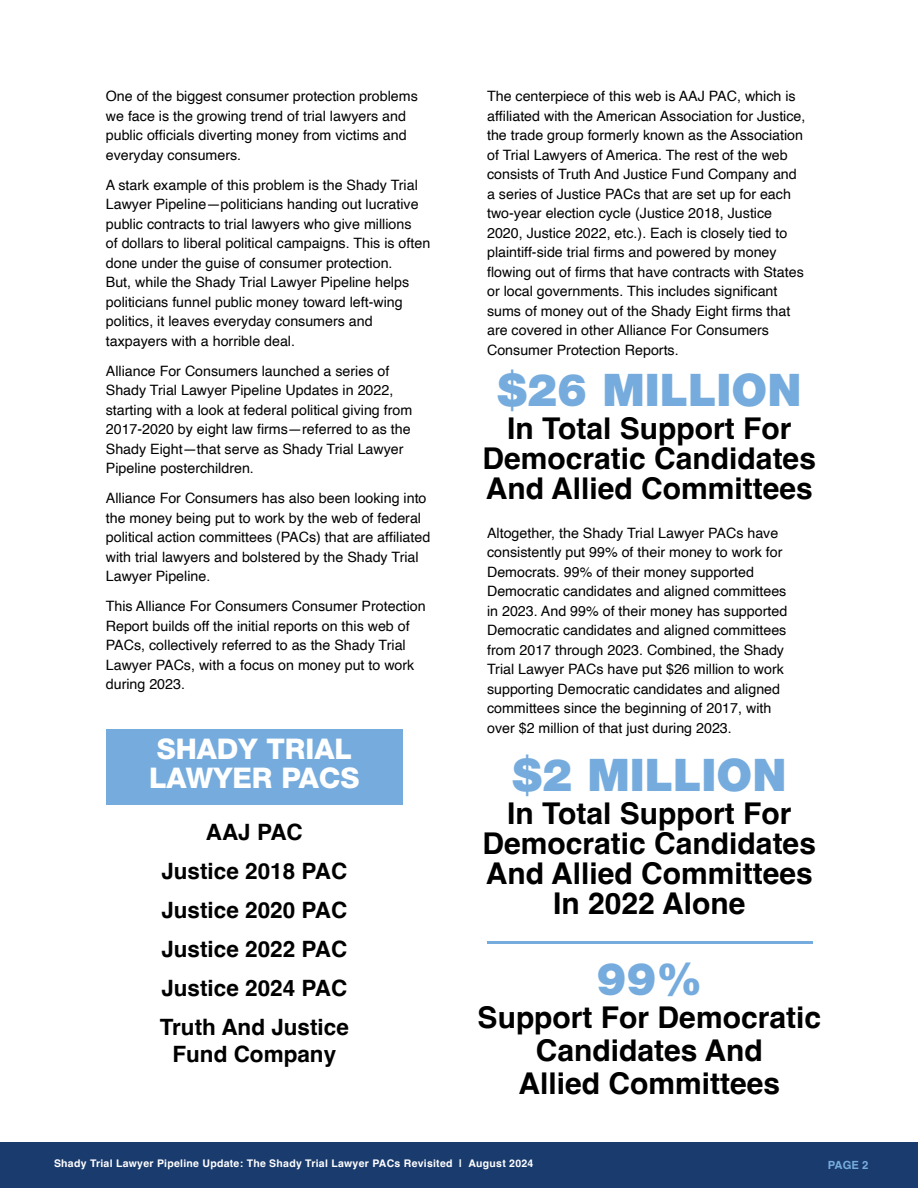
<style>
.page{position:relative;width:918px;height:1188px;background:#fff}
.page>*{position:absolute;margin:0;border:0;box-sizing:border-box;transform-origin:0 0}
.t1{font:900 45px "Helvetica Neue LT Pro";color:#76acdd}
.t2{font:700 30px/30px "Helvetica";color:#000;text-align:center}
.t3{font:800 28.5px/28.5px "Helvetica Neue LT Pro";color:#fff}
.t4{font:700 22.5px/39px "Helvetica";color:#000;text-align:center}
.t5{font:14.25px/19.5px "Helvetica";color:#000}
.t6{font:700 11.25px "Helvetica";color:#76acdd}
.t7{font:700 10.5px "Helvetica";letter-spacing:.025em;color:#fff}
</style>
<div class="page">
<div style="left:106px;top:729px;width:297px;height:76px;background:#76acdd"></div>
<hr style="left:487px;top:942px;width:325px;height:2px;background:#76acdd">
<div style="left:0;top:1143px;width:918px;height:45px;background:#1a3b6e"></div>
<p class="t5" style="left:106px;top:87px;width:314px">One of the biggest consumer protection problems we face is the growing trend of trial lawyers and public officials diverting money from victims and everyday consumers.</p>
<p class="t5" style="left:106px;top:175px;width:326px">A stark example of this problem is the Shady Trial Lawyer Pipeline—politicians handing out lucrative public contracts to trial lawyers who give millions<br>of dollars to liberal political campaigns. This is often done under the guise of consumer protection.<br>But, while the Shady Trial Lawyer Pipeline helps politicians funnel public money toward left-wing politics, it leaves everyday consumers and taxpayers with a horrible deal.</p>
<p class="t5" style="left:106px;top:361px;width:308px">Alliance For Consumers launched a series of Shady Trial Lawyer Pipeline Updates in 2022, starting with a look at federal political giving from 2017-2020 by eight law firms—referred to as the Shady Eight—that serve as Shady Trial Lawyer Pipeline posterchildren.</p>
<p class="t5" style="left:106px;top:489px;width:326px">Alliance For Consumers has also been looking into the money being put to work by the web of federal political action committees (PACs) that are affiliated with trial lawyers and bolstered by the Shady Trial Lawyer Pipeline.</p>
<p class="t5" style="left:106px;top:597px;width:321px">This Alliance For Consumers Consumer Protection Report builds off the initial reports on this web of PACs, collectively referred to as the Shady Trial Lawyer PACs, with a focus on money put to work during 2023.</p>
<h3 class="t3" style="left:149px;top:735px;width:212px">SHADY TRIAL<br>LAWYER PACS</h3>
<h3 class="t4" style="left:160px;top:815px;width:191px">AAJ PAC<br>Justice 2018 PAC<br>Justice 2020 PAC<br>Justice 2022 PAC<br>Justice 2024 PAC<br>Truth And Justice</h3>
<h3 class="t4" style="left:172px;top:1037px;width:165px">Fund Company</h3>
<p class="t5" style="left:487px;top:87px;width:320px">The centerpiece of this web is AAJ PAC, which is affiliated with the American Association for Justice, the trade group formerly known as the Association of Trial Lawyers of America. The rest of the web consists of Truth And Justice Fund Company and a series of Justice PACs that are set up for each two-year election cycle (Justice 2018, Justice 2020, Justice 2022, etc.). Each is closely tied to plaintiff-side trial firms and powered by money flowing out of firms that have contracts with States or local governments. This includes significant sums of money out of the Shady Eight firms that are covered in other Alliance For Consumers Consumer Protection Reports.</p>
<h1 class="t1" style="left:497px;top:364px;width:306px">$26 MILLION</h1>
<h2 class="t2" style="left:483px;top:417px;width:335px">In Total Support For<br>Democratic Candidates<br>And Allied Committees</h2>
<p class="t5" style="left:487px;top:524px;width:302px">Altogether, the Shady Trial Lawyer PACs have consistently put 99% of their money to work for Democrats. 99% of their money supported Democratic candidates and aligned committees in 2023. And 99% of their money has supported Democratic candidates and aligned committees from 2017 through 2023. Combined, the Shady Trial Lawyer PACs have put $26 million to work supporting Democratic candidates and aligned committees since the beginning of 2017, with over $2 million of that just during 2023.</p>
<h1 class="t1" style="left:512px;top:748px;width:276px">$2 MILLION</h1>
<h2 class="t2" style="left:483px;top:802px;width:335px">In Total Support For<br>Democratic Candidates<br>And Allied Committees<br>In 2022 Alone</h2>
<h1 class="t1" style="left:596px;top:952px;width:107px">99%</h1>
<h2 class="t2" style="left:478px;top:1004px;width:345px;line-height:33px">Support For Democratic<br>Candidates And<br>Allied Committees</h2>
<p class="t7" style="left:54px;top:1157px;width:481px">Shady Trial Lawyer Pipeline Update: The Shady Trial Lawyer PACs Revisited | August 2024</p>
<p class="t6" style="left:828px;top:1158px;width:42px">PAGE 2</p>
</div>
